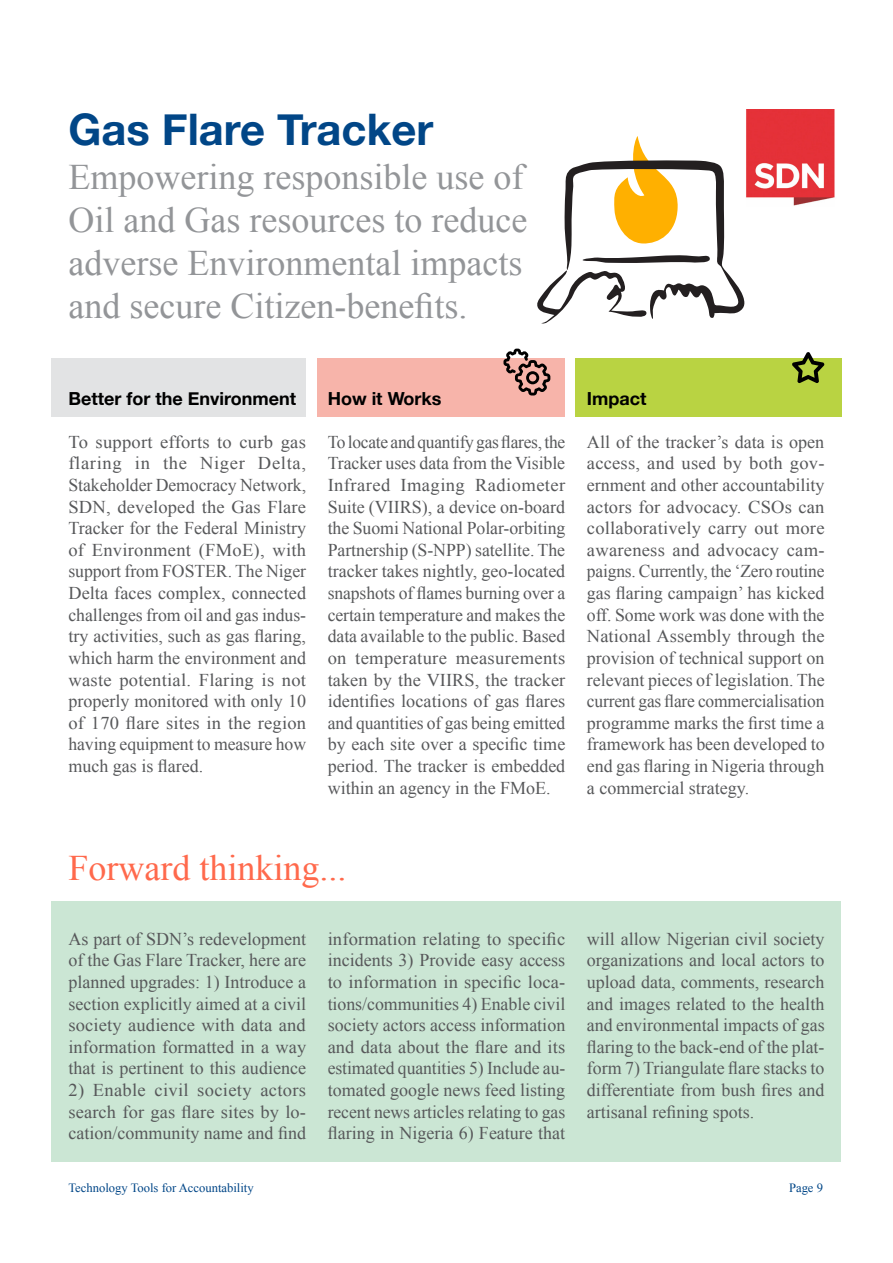
<style>
.page{position:relative;width:893px;height:1263px;background:#fff}
.page>*{position:absolute;margin:0;border:0;box-sizing:border-box;transform-origin:0 0}
.Main_Title{font:700 43.5px "Helvetica Neue";color:#014687}
.Sub-Title{font:36px/43.2px "Times New Roman";color:#939598}
.Heading_2{font:36px "Times New Roman";color:#ff694c}
.t1{font:18px/21.6px "Times New Roman";color:#57585a;text-align:justify}
.Heading_1{font:700 18px "Helvetica Neue";color:#000}
.t2{font:12.6px "Times New Roman";color:#014687}
</style>
<div class="page">
<div style="left:52px;top:358px;width:254px;height:59px;background:#e2e3e4"></div>
<div style="left:52px;top:901px;width:789px;height:261px;background:#cbe6d4"></div>
<div style="left:317px;top:358px;width:248px;height:59px;background:#f7b4aa"></div>
<div style="left:575px;top:358px;width:266px;height:59px;background:#b9d342"></div>
<img style="left:746px;top:110px;width:89px;height:96px">
<svg style="left:537px;top:136px;width:208px;height:188px"></svg>
<svg style="left:503px;top:349px;width:47px;height:46px"></svg>
<svg style="left:792px;top:352px;width:32px;height:31px"></svg>
<p class="Main_Title" style="left:68px;top:96px;width:366px">Gas Flare Tracker</p>
<p class="Sub-Title" style="left:68px;top:154px;width:460px">Empowering responsible use of<br>Oil and Gas resources to reduce adverse Environmental impacts and secure Citizen-benefits.</p>
<p class="Heading_1" style="left:68px;top:384px;width:229px">Better for the Environment</p>
<p class="t1" style="left:68px;top:431px;width:239px">To support efforts to curb gas flaring in the Niger Delta, Stakeholder Democracy Network, SDN, developed the Gas Flare Tracker for the Federal Ministry of Environment (FMoE), with support from FOSTER. The Niger Delta faces complex, connected challenges from oil and gas indus&shy;try activities, such as gas flaring, which harm the environment and waste potential. Flaring is not properly monitored with only 10 of 170 flare sites in the region having equipment to measure how much gas is flared.</p>
<p class="Heading_1" style="left:328px;top:384px;width:115px">How it Works</p>
<p class="t1" style="left:328px;top:431px;width:239px">To locate and quantify gasflares,the Tracker uses data from the Visible Infrared Imaging Radiometer Suite (VIIRS), a device on-board the Suomi National Polar-orbiting Partnership (S-NPP) satellite. The tracker takes nightly, geo-located snapshots of flames burning over a certain temperature and makes the data available to the public. Based on temperature measurements taken by the VIIRS, the tracker identifies locations of gas flares and quantities of gas being emitted by each site over a specific time period. The tracker is embedded within an agency in the FMoE.</p>
<p class="Heading_1" style="left:587px;top:384px;width:61px">Impact</p>
<p class="t1" style="left:587px;top:431px;width:239px">All of the tracker’s data is open access, and used by both gov&shy;ernment and other accountability actors for advocacy. CSOs can collaboratively carry out more awareness and advocacy cam&shy;paigns. Currently, the ‘Zero routine gas flaring campaign’ has kicked off. Some work was done with the National Assembly through the provision of technical support on relevant pieces of legislation. The current gas flare commercialisation programme marks the first time a framework has been developed to end gas flaring in Nigeria through a commercial strategy.</p>
<p class="Heading_2" style="left:68px;top:844px;width:279px">Forward thinking...</p>
<p class="t1" style="left:68px;top:928px;width:239px">As part of SDN’s redevelopment of the Gas Flare Tracker, here are planned upgrades: 1) Introduce a section explicitly aimed at a civil society audience with data and information formatted in a way that is pertinent to this audience</p>
<p class="t1" style="left:68px;top:1079px;width:239px">2) Enable civil society actors search for gas flare sites by lo&shy;cation/community name and find</p>
<p class="t1" style="left:328px;top:928px;width:239px">information relating to specific incidents 3) Provide easy access to information in specific loca&shy;tions/communities 4) Enable civil society actors access information and data about the flare and its estimated quantities 5) Include au&shy;tomated google news feed listing recent news articles relating to gas flaring in Nigeria 6) Feature that</p>
<p class="t1" style="left:587px;top:928px;width:239px">will allow Nigerian civil society organizations and local actors to upload data, comments, research and images related to the health and environmental impacts of gas flaring to the back-end of the plat&shy;form 7) Triangulate flare stacks to differentiate from bush fires and artisanal refining spots.</p>
<p class="t2" style="left:68px;top:1179px;width:187px">Technology Tools for Accountability</p>
<p class="t2" style="left:789px;top:1179px;width:35px">Page 9</p>
</div>
